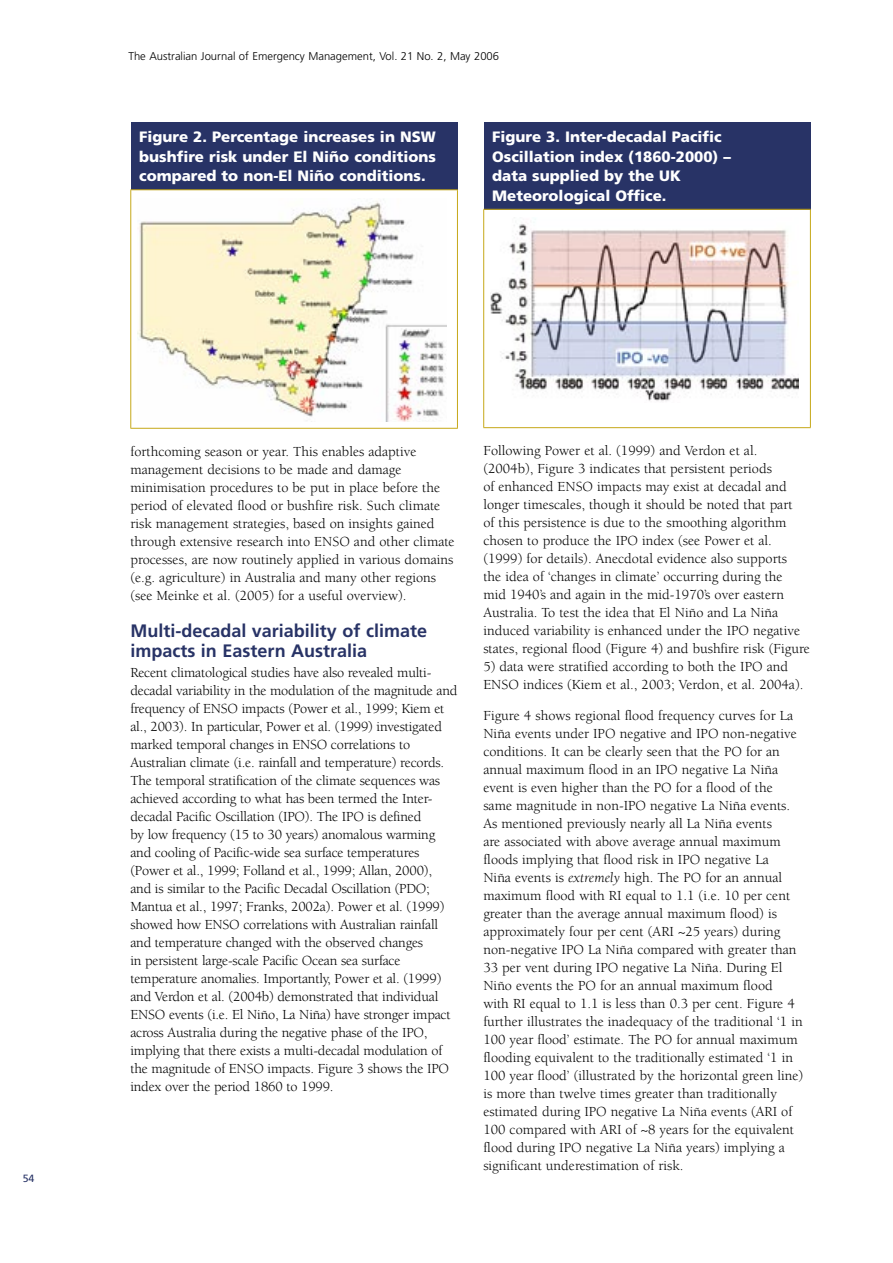
<style>
.page{position:relative;width:893px;height:1263px;background:#fff}
.page>*{position:absolute;margin:0;border:0;box-sizing:border-box;transform-origin:0 0}
.t1{font:700 18px/20.2px "Frutiger";color:#283366}
.table_head{font:900 15px/19.5px "Frutiger";color:#fff;text-align:justify}
.body{font:14.25px/18px "Berkeley";color:#000}
.Body_no{font:14.25px/18px "Berkeley";letter-spacing:-.015em;color:#000}
.t2{font:300 11.25px "Frutiger";color:#000}
.t3{font:10.5px "Frutiger";color:#283366}
.s1{font-style:italic}
</style>
<div class="page">
<div style="left:131px;top:122px;width:326px;height:68px;background:#283366"></div>
<hr style="left:130px;top:189px;width:328px;height:1px;background:#c6a819">
<hr style="left:130px;top:190px;width:1px;height:238px;background:#c6a819">
<hr style="left:457px;top:190px;width:1px;height:238px;background:#c6a819">
<hr style="left:130px;top:428px;width:328px;height:1px;background:#c6a819">
<img style="left:137px;top:199px;width:310px;height:222px">
<div style="left:484px;top:122px;width:326px;height:87px;background:#283366"></div>
<hr style="left:483px;top:209px;width:328px;height:1px;background:#c6a819">
<hr style="left:483px;top:210px;width:1px;height:217px;background:#c6a819">
<hr style="left:810px;top:210px;width:1px;height:217px;background:#c6a819">
<hr style="left:483px;top:427px;width:328px;height:1px;background:#c6a819">
<img style="left:490px;top:224px;width:308px;height:177px">
<p class="t2" style="left:128px;top:49px;width:372px">The Australian Journal of Emergency Management, Vol. 21 No. 2, May 2006</p>
<p class="table_head" style="left:139px;top:127px;width:298px">Figure 2. Percentage increases in NSW bushfire risk under El Niño conditions compared to non-El Niño conditions.</p>
<p class="table_head" style="left:492px;top:127px;width:240px;text-align:left">Figure 3. Inter-decadal Pacific<br>Oscillation index (1860-2000) – data supplied by the UK<br>Meteorological Office.</p>
<p class="t3" style="left:23px;top:1172px;width:13px">54</p>
<p class="body" style="left:130px;top:442px;width:326px">forthcoming season or year. This enables adaptive management decisions to be made and damage minimisation procedures to be put in place before the period of elevated flood or bushfire risk. Such climate risk management strategies, based on insights gained through extensive research into ENSO and other climate processes, are now routinely applied in various domains (e.g. agriculture) in Australia and many other regions (see Meinke et al. (2005) for a useful overview).</p>
<p class="t1" style="left:130px;top:620px;width:298px">Multi-decadal variability of climate impacts in Eastern Australia</p>
<p class="Body_no" style="left:130px;top:664px;width:329px">Recent climatological studies have also revealed multi&shy;decadal variability in the modulation of the magnitude and frequency of ENSO impacts (Power et al., 1999; Kiem et al., 2003). In particular, Power et al. (1999) investigated marked temporal changes in ENSO correlations to Australian climate (i.e. rainfall and temperature) records.<br>The temporal stratification of the climate sequences was achieved according to what has been termed the Inter&shy;decadal Pacific Oscillation (IPO). The IPO is defined<br>by low frequency (15 to 30 years) anomalous warming and cooling of Pacific-wide sea surface temperatures (Power et al., 1999; Folland et al., 1999; Allan, 2000),<br>and is similar to the Pacific Decadal Oscillation (PDO; Mantua et al., 1997; Franks, 2002a). Power et al. (1999) showed how ENSO correlations with Australian rainfall and temperature changed with the observed changes<br>in persistent large-scale Pacific Ocean sea surface temperature anomalies. Importantly, Power et al. (1999) and Verdon et al. (2004b) demonstrated that individual ENSO events (i.e. El Niño, La Niña) have stronger impact across Australia during the negative phase of the IPO, implying that there exists a multi-decadal modulation of the magnitude of ENSO impacts. Figure 3 shows the IPO index over the period 1860 to 1999.</p>
<p class="body" style="left:483px;top:442px;width:328px">Following Power et al. (1999) and Verdon et al. (2004b), Figure 3 indicates that persistent periods<br>of enhanced ENSO impacts may exist at decadal and longer timescales, though it should be noted that part<br>of this persistence is due to the smoothing algorithm chosen to produce the IPO index (see Power et al. (1999) for details). Anecdotal evidence also supports<br>the idea of ‘changes in climate’ occurring during the<br>mid 1940’s and again in the mid-1970’s over eastern Australia. To test the idea that El Niño and La Niña induced variability is enhanced under the IPO negative states, regional flood (Figure 4) and bushfire risk (Figure</p>
<p class="body" style="left:483px;top:658px;width:322px">5) data were stratified according to both the IPO and<br>ENSO indices (Kiem et al., 2003; Verdon, et al. 2004a).</p>
<p class="body" style="left:483px;top:706px;width:321px">Figure 4 shows regional flood frequency curves for La Niña events under IPO negative and IPO non-negative conditions. It can be clearly seen that the PO for an annual maximum flood in an IPO negative La Niña event is even higher than the PO for a flood of the same magnitude in non-IPO negative La Niña events.<br>As mentioned previously nearly all La Niña events<br>are associated with above average annual maximum floods implying that flood risk in IPO negative La<br>Niña events is <span class="s1">extremely</span> high. The PO for an annual maximum flood with RI equal to 1.1 (i.e. 10 per cent greater than the average annual maximum flood) is approximately four per cent (ARI ~25 years) during non-negative IPO La Niña compared with greater than 33 per vent during IPO negative La Niña. During El Niño events the PO for an annual maximum flood<br>with RI equal to 1.1 is less than 0.3 per cent. Figure 4 further illustrates the inadequacy of the traditional ‘1 in 100 year flood’ estimate. The PO for annual maximum flooding equivalent to the traditionally estimated ‘1 in 100 year flood’ (illustrated by the horizontal green line) is more than twelve times greater than traditionally estimated during IPO negative La Niña events (ARI of 100 compared with ARI of ~8 years for the equivalent flood during IPO negative La Niña years) implying a significant underestimation of risk.</p>
</div>
